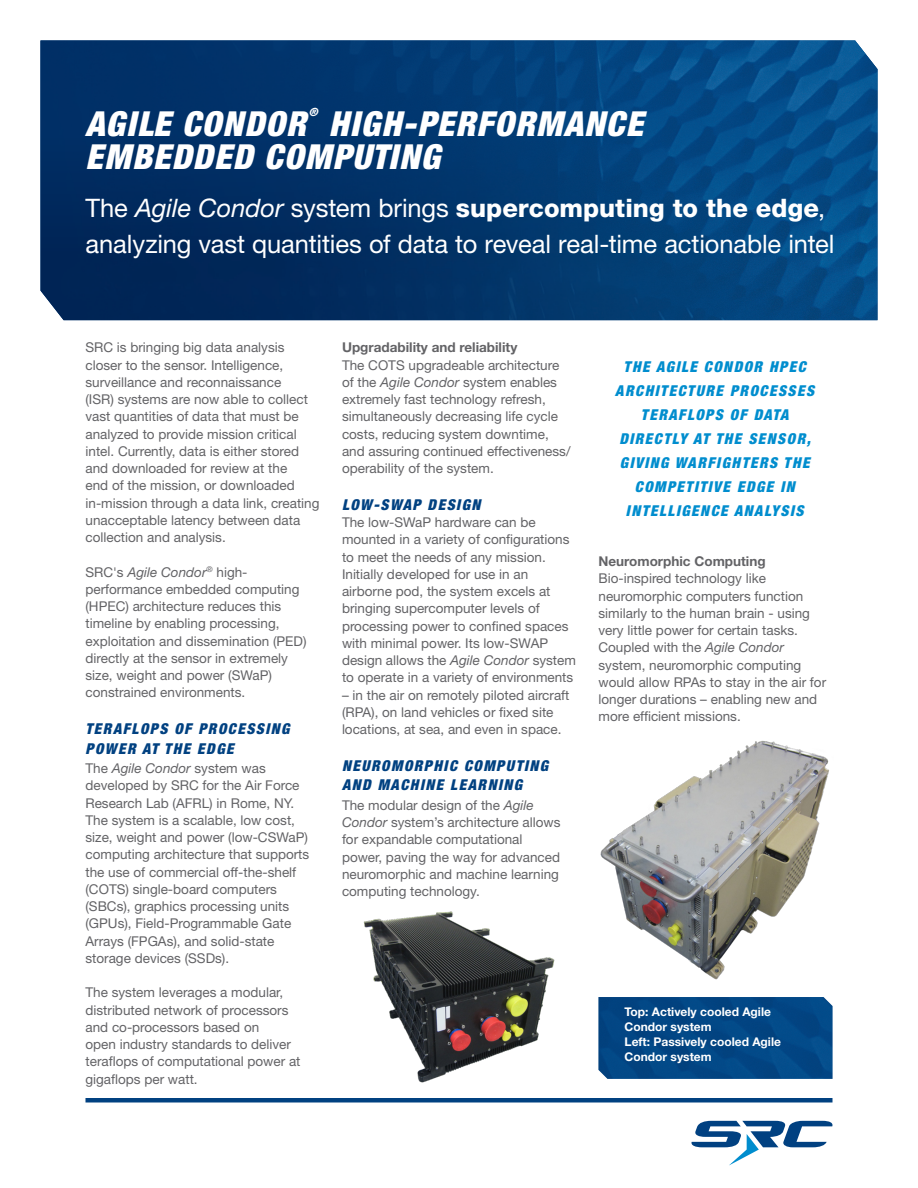
<style>
.page{position:relative;width:918px;height:1188px;background:#fff}
.page>*{position:absolute;margin:0;border:0;box-sizing:border-box;transform-origin:0 0}
.t1{font:italic 900 condensed 34.5px/33px "Helvetica Neue LT Std";letter-spacing:.04em;color:#fff}
.t2{font:25.5px/36px "Helvetica Neue LT Std";letter-spacing:-.005em;color:#fff}
.t3{font:italic 900 condensed 15px/24px "Helvetica Neue LT Std";letter-spacing:.1em;color:#008dce;text-align:center}
.t4{font:italic 900 condensed 15px/19.5px "Helvetica Neue LT Std";letter-spacing:.1em;color:#014181}
.t5{font:13.5px/17.2px "Helvetica Neue LT Std";color:#636366}
.t6{font:700 13.5px "Helvetica Neue LT Std";color:#636366}
.t7{font:700 12px/15px "Helvetica Neue LT Std";color:#fff}
.t8{font:italic 900 condensed 11.4px "Helvetica Neue LT Std";color:#fff}
.s1{font-style:italic}
.s2{font-weight:800}
</style>
<div class="page">
<div style="left:598px;top:997px;width:234px;height:82px;background:#024684"></div>
<svg style="left:40px;top:40px;width:837px;height:280px;background:#033a71"></svg>
<svg style="left:691px;top:1121px;width:142px;height:45px"></svg>
<hr style="left:86px;top:1098px;width:746px;height:4px;background:#014181">
<img style="left:600px;top:740px;width:229px;height:240px">
<img style="left:363px;top:911px;width:192px;height:172px">
<p class="t1" style="left:86px;top:108px;width:222px">AGILE CONDOR</p>
<p class="t8" style="left:309px;top:105px;width:11px">®</p>
<p class="t1" style="left:86px;top:108px;width:559px;text-indent:243px">HIGH-PERFORMANCE<br>EMBEDDED COMPUTING</p>
<p class="t2" style="left:86px;top:190px;width:751px">The <span class="s1">Agile Condor</span> system brings <span class="s2">supercomputing to the edge</span>, analyzing vast quantities of data to reveal real-time actionable intel</p>
<p class="t5" style="left:86px;top:339px;width:236px">SRC is bringing big data analysis closer to the sensor. Intelligence, surveillance and reconnaissance<br>(ISR) systems are now able to collect vast quantities of data that must be analyzed to provide mission critical intel. Currently, data is either stored and downloaded for review at the<br>end of the mission, or downloaded in-mission through a data link, creating unacceptable latency between data collection and analysis.</p>
<p class="t5" style="left:86px;top:563px;width:223px">SRC's <span class="s1">Agile Condor</span><sup>®</sup> high&shy;performance embedded computing (HPEC) architecture reduces this timeline by enabling processing, exploitation and dissemination (PED) directly at the sensor in extremely size, weight and power (SWaP) constrained environments.</p>
<p class="t4" style="left:86px;top:719px;width:206px">TERAFLOPS OF PROCESSING<br>POWER AT THE EDGE</p>
<p class="t5" style="left:86px;top:759px;width:225px">The <span class="s1">Agile Condor</span> system was developed by SRC for the Air Force Research Lab (AFRL) in Rome, NY.<br>The system is a scalable, low cost, size, weight and power (low-CSWaP) computing architecture that supports the use of commercial off-the-shelf (COTS) single-board computers (SBCs), graphics processing units (GPUs), Field-Programmable Gate Arrays (FPGAs), and solid-state storage devices (SSDs).</p>
<p class="t5" style="left:86px;top:984px;width:217px">The system leverages a modular, distributed network of processors and co-processors based on<br>open industry standards to deliver teraflops of computational power at gigaflops per watt.</p>
<p class="t6" style="left:342px;top:339px;width:177px">Upgradability and reliability</p>
<p class="t5" style="left:342px;top:356px;width:230px">The COTS upgradeable architecture of the <span class="s1">Agile Condor</span> system enables extremely fast technology refresh, simultaneously decreasing life cycle costs, reducing system downtime, and assuring continued effectiveness/ operability of the system.</p>
<p class="t4" style="left:342px;top:495px;width:140px">LOW-SWAP DESIGN</p>
<p class="t5" style="left:342px;top:513px;width:236px">The low-SWaP hardware can be mounted in a variety of configurations to meet the needs of any mission.<br>Initially developed for use in an airborne pod, the system excels at bringing supercomputer levels of processing power to confined spaces with minimal power. Its low-SWAP design allows the <span class="s1">Agile Condor</span> system to operate in a variety of environments</p>
<p class="t5" style="left:342px;top:686px;width:229px">– in the air on remotely piloted aircraft (RPA), on land vehicles or fixed site locations, at sea, and even in space.</p>
<p class="t4" style="left:342px;top:756px;width:208px">NEUROMORPHIC COMPUTING<br>AND MACHINE LEARNING</p>
<p class="t5" style="left:342px;top:796px;width:220px">The modular design of the <span class="s1">Agile<br>Condor</span> system’s architecture allows for expandable computational power, paving the way for advanced neuromorphic and machine learning computing technology.</p>
<p class="t3" style="left:615px;top:354px;width:201px">THE AGILE CONDOR HPEC<br>ARCHITECTURE PROCESSES<br>TERAFLOPS OF DATA<br>DIRECTLY AT THE SENSOR,<br>GIVING WARFIGHTERS THE<br>COMPETITIVE EDGE IN<br>INTELLIGENCE ANALYSIS</p>
<p class="t6" style="left:598px;top:553px;width:169px">Neuromorphic Computing</p>
<p class="t5" style="left:598px;top:570px;width:229px">Bio-inspired technology like neuromorphic computers function similarly to the human brain - using very little power for certain tasks.<br>Coupled with the <span class="s1">Agile Condor </span>system, neuromorphic computing would allow RPAs to stay in the air for longer durations – enabling new and more efficient missions.</p>
<p class="t7" style="left:625px;top:1003px;width:148px">Top: Actively cooled Agile<br>Condor system</p>
<p class="t7" style="left:625px;top:1033px;width:158px">Left: Passively cooled Agile<br>Condor system</p>
</div>
